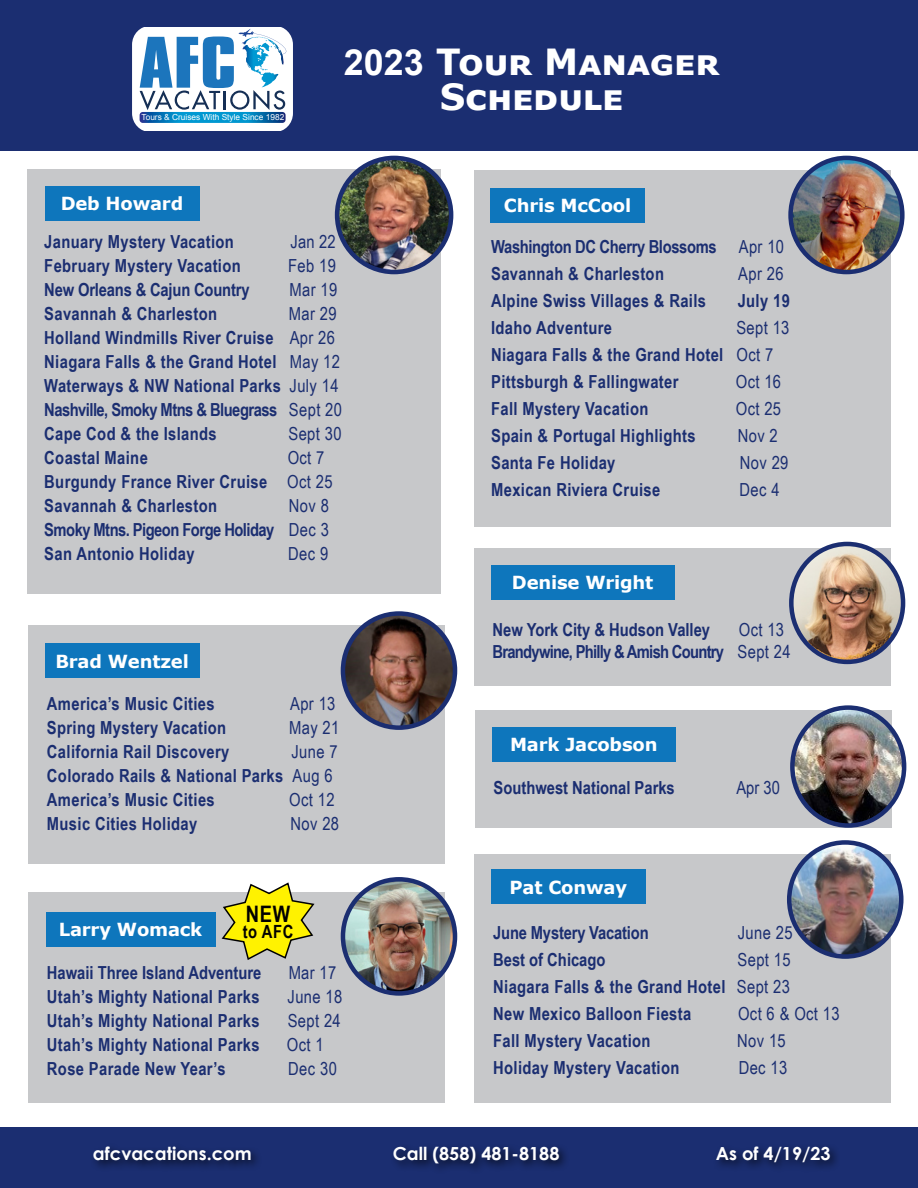
<style>
.page{position:relative;width:918px;height:1188px;background:#fff}
.page>*{position:absolute;margin:0;border:0;box-sizing:border-box;transform-origin:0 0}
.t1{font:700 36px "Verdana";letter-spacing:-.01em;color:#fff}
.t2{font:700 22.65px "Arial Narrow";color:#000}
.t3{font:700 18.15px "Arial Narrow";color:#000}
.t4{font:700 18px/24px "Arial Narrow";letter-spacing:.02em;color:#1b2e71}
.t5{font:18px "Arial Narrow";letter-spacing:.02em;color:#1b2e71}
.t6{font:700 18px "Arial Narrow";color:#1b2e71}
.t7{font:700 18px "Verdana";letter-spacing:-.01em;color:#fff}
.t8{font:700 18px/27px "Arial Narrow";letter-spacing:-.02em;color:#1b2e71}
.t9{font:700 18px "Century Gothic";color:#fff}
.t10{font:700 18px "Arial Narrow";letter-spacing:-.01em;color:#1b2e71}
.t11{font:700 18px/22px "Arial Narrow";letter-spacing:-.04em;color:#1b2e71}
.t12{font:8.4px "Arial";color:#fff}
.s1{font-family:"Arial";color:#1b2e71}
.s2{font-weight:400}
</style>
<div class="page">
<div style="left:0;top:1128px;width:918px;height:60px;background:#1b2e71"></div>
<div style="left:90px;top:1143px;width:751px;height:32px;background:#000;opacity:.75"></div>
<div style="left:27px;top:170px;width:413px;height:424px;background:#c7c8ca"></div>
<div style="left:475px;top:854px;width:416px;height:249px;background:#c7c8ca"></div>
<img style="left:337px;top:158px;width:114px;height:114px;border-radius:57px">
<div style="left:335px;top:156px;width:118px;height:118px;border:4px solid #1b2e71;border-radius:50%"></div>
<img style="left:789px;top:842px;width:110px;height:115px">
<div style="left:787px;top:840px;width:117px;height:119px;border:4px solid #1b2e71;border-radius:50%"></div>
<div style="left:475px;top:170px;width:416px;height:356px;background:#c7c8ca"></div>
<img style="left:791px;top:158px;width:111px;height:114px">
<div style="left:788px;top:156px;width:117px;height:118px;border:4px solid #1b2e71;border-radius:50%"></div>
<div style="left:490px;top:188px;width:155px;height:34px;background:#0e76bc"></div>
<div style="left:45px;top:187px;width:154px;height:34px;background:#0e76bc"></div>
<div style="left:491px;top:870px;width:155px;height:34px;background:#0e76bc"></div>
<div style="left:28px;top:625px;width:417px;height:239px;background:#c7c8ca"></div>
<img style="left:343px;top:615px;width:112px;height:113px">
<div style="left:341px;top:611px;width:116px;height:119px;border:4px solid #1b2e71;border-radius:50%"></div>
<div style="left:45px;top:644px;width:154px;height:34px;background:#0e76bc"></div>
<div style="left:0;top:0;width:918px;height:151px;background:#1b2e71"></div>
<svg style="left:132px;top:27px;width:161px;height:104px"></svg>
<div style="left:28px;top:893px;width:417px;height:210px;background:#c7c8ca"></div>
<div style="left:475px;top:549px;width:416px;height:137px;background:#c7c8ca"></div>
<img style="left:791px;top:544px;width:112px;height:118px">
<div style="left:789px;top:542px;width:116px;height:122px;border:4px solid #1b2e71;border-radius:50%"></div>
<img style="left:343px;top:879px;width:112px;height:113px">
<div style="left:341px;top:877px;width:116px;height:119px;border:4px solid #1b2e71;border-radius:50%"></div>
<div style="left:46px;top:912px;width:169px;height:35px;background:#0e76bc"></div>
<div style="left:491px;top:565px;width:184px;height:34px;background:#0e76bc"></div>
<div style="left:476px;top:711px;width:416px;height:117px;background:#c7c8ca"></div>
<img style="left:792px;top:708px;width:112px;height:118px">
<div style="left:790px;top:705px;width:116px;height:123px;border:4px solid #1b2e71;border-radius:50%"></div>
<div style="left:492px;top:727px;width:184px;height:34px;background:#0e76bc"></div>
<svg style="left:220px;top:882px;width:96px;height:78px"></svg>
<h1 class="t1" style="left:344px;top:37px;width:377px"><span class="s1">2023</span> Tour Manager</h1>
<p class="t12" style="left:142px;top:112px;width:144px">Tours &amp; Cruises With Style Since 1982</p>
<h1 class="t1" style="left:440px;top:71px;width:186px">Schedule</h1>
<p class="t7" style="left:61px;top:191px;width:124px">Deb Howard</p>
<p class="t7" style="left:504px;top:193px;width:129px">Chris McCool</p>
<p class="t4" style="left:44px;top:229px;width:191px">January Mystery Vacation</p>
<p class="t5" style="left:290px;top:229px;width:47px">Jan 22</p>
<p class="t4" style="left:44px;top:253px;width:198px">February Mystery Vacation</p>
<p class="t5" style="left:288px;top:253px;width:49px">Feb 19</p>
<p class="t10" style="left:44px;top:276px;width:207px">New Orleans &amp; Cajun Country</p>
<p class="t5" style="left:290px;top:277px;width:49px">Mar 19</p>
<p class="t4" style="left:44px;top:301px;width:174px">Savannah &amp; Charleston</p>
<p class="t4" style="left:44px;top:301px;width:299px;text-indent:245px"><span class="s2">Mar 29<br></span>Holland Windmills River Cruise <span class="s2">Apr 26<br></span>Niagara Falls &amp; the Grand Hotel <span class="s2">May 12<br></span>Waterways &amp; NW National Parks <span class="s2">July 14<br></span>Nashville, Smoky Mtns &amp; Bluegrass <span class="s2">Sept 20<br></span>Cape Cod &amp; the Islands</p>
<p class="t5" style="left:289px;top:420px;width:55px">Sept 30</p>
<p class="t4" style="left:44px;top:445px;width:290px;text-indent:243px"><span class="s2">Oct 7<br></span>Burgundy France River Cruise <span class="s2">Oct 25<br></span>Savannah &amp; Charleston</p>
<p class="t4" style="left:44px;top:445px;width:105px">Coastal Maine</p>
<p class="t4" style="left:44px;top:493px;width:286px;text-align:justify;text-indent:245px"><span class="s2">Nov 8<br></span>Smoky Mtns. Pigeon Forge Holiday <span class="s2">Dec 3<br></span>San Antonio Holiday</p>
<p class="t5" style="left:288px;top:540px;width:41px">Dec 9</p>
<p class="t7" style="left:55px;top:648px;width:135px">Brad Wentzel</p>
<p class="t4" style="left:47px;top:690px;width:169px">America’s Music Cities</p>
<p class="t5" style="left:290px;top:690px;width:47px">Apr 13</p>
<p class="t4" style="left:47px;top:714px;width:181px">Spring Mystery Vacation</p>
<p class="t5" style="left:289px;top:714px;width:52px">May 21</p>
<p class="t4" style="left:47px;top:738px;width:184px">California Rail Discovery</p>
<p class="t4" style="left:47px;top:738px;width:292px;text-indent:245px"><span class="s2">June 7<br></span>Colorado Rails &amp; National Parks <span class="s2">Aug 6<br></span>America’s Music Cities</p>
<p class="t5" style="left:289px;top:786px;width:47px">Oct 12</p>
<p class="t4" style="left:47px;top:810px;width:152px">Music Cities Holiday</p>
<p class="t5" style="left:291px;top:810px;width:50px">Nov 28</p>
<p class="t7" style="left:59px;top:917px;width:145px">Larry Womack</p>
<p class="t2" style="left:246px;top:897px;width:46px">NEW</p>
<p class="t3" style="left:243px;top:918px;width:52px">to AFC</p>
<p class="t6" style="left:47px;top:959px;width:216px">Hawaii Three Island Adventure</p>
<p class="t5" style="left:289px;top:960px;width:49px">Mar 17</p>
<p class="t4" style="left:47px;top:984px;width:214px">Utah’s Mighty National Parks</p>
<p class="t5" style="left:288px;top:984px;width:56px">June 18</p>
<p class="t4" style="left:47px;top:1008px;width:214px">Utah’s Mighty National Parks</p>
<p class="t5" style="left:288px;top:1008px;width:55px">Sept 24</p>
<p class="t4" style="left:47px;top:1032px;width:214px">Utah’s Mighty National Parks</p>
<p class="t5" style="left:287px;top:1032px;width:38px">Oct 1</p>
<p class="t4" style="left:47px;top:1056px;width:180px">Rose Parade New Year’s</p>
<p class="t5" style="left:288px;top:1056px;width:50px">Dec 30</p>
<p class="t8" style="left:491px;top:232px;width:294px">Washington DC Cherry Blossoms <span class="s2">Apr 10<br></span>Savannah &amp; Charleston</p>
<p class="t5" style="left:738px;top:260px;width:47px">Apr 26</p>
<p class="t4" style="left:491px;top:287px;width:216px">Alpine Swiss Villages &amp; Rails</p>
<p class="t4" style="left:738px;top:287px;width:54px">July 19</p>
<p class="t4" style="left:491px;top:314px;width:122px">Idaho Adventure</p>
<p class="t4" style="left:491px;top:313px;width:300px;line-height:27px;text-indent:245px"><span class="s2">Sept 13<br></span>Niagara Falls &amp; the Grand Hotel <span class="s2">Oct 7<br></span>Pittsburgh &amp; Fallingwater</p>
<p class="t5" style="left:736px;top:368px;width:47px">Oct 16</p>
<p class="t4" style="left:491px;top:395px;width:159px">Fall Mystery Vacation</p>
<p class="t5" style="left:736px;top:395px;width:47px">Oct 25</p>
<p class="t4" style="left:491px;top:422px;width:206px">Spain &amp; Portugal Highlights</p>
<p class="t5" style="left:738px;top:422px;width:41px">Nov 2</p>
<p class="t4" style="left:491px;top:449px;width:126px">Santa Fe Holiday</p>
<p class="t5" style="left:740px;top:449px;width:50px">Nov 29</p>
<p class="t4" style="left:491px;top:476px;width:171px">Mexican Riviera Cruise</p>
<p class="t5" style="left:740px;top:476px;width:41px">Dec 4</p>
<p class="t7" style="left:512px;top:570px;width:143px">Denise Wright</p>
<p class="t11" style="left:493px;top:618px;width:300px;text-indent:246px"><span class="s2">Oct 13<br></span>Brandywine, Philly &amp; Amish Country <span class="s2">Sept 24</span></p>
<p class="t6" style="left:493px;top:616px;width:219px">New York City &amp; Hudson Valley</p>
<p class="t7" style="left:510px;top:732px;width:149px">Mark Jacobson</p>
<p class="t6" style="left:494px;top:774px;width:183px">Southwest National Parks</p>
<p class="t5" style="left:736px;top:774px;width:45px">Apr 30</p>
<p class="t7" style="left:510px;top:874px;width:119px">Pat Conway</p>
<p class="t10" style="left:493px;top:919px;width:157px">June Mystery Vacation</p>
<p class="t5" style="left:738px;top:919px;width:56px">June 25</p>
<p class="t6" style="left:493px;top:946px;width:114px">Best of Chicago</p>
<p class="t4" style="left:493px;top:945px;width:299px;line-height:27px;text-align:justify;text-indent:244px"><span class="s2">Sept 15<br></span>Niagara Falls &amp; the Grand Hotel <span class="s2">Sept 23<br></span>New Mexico Balloon Fiesta</p>
<p class="t5" style="left:738px;top:1000px;width:103px">Oct 6 &amp; Oct 13</p>
<p class="t4" style="left:493px;top:1027px;width:159px">Fall Mystery Vacation</p>
<p class="t5" style="left:737px;top:1027px;width:50px">Nov 15</p>
<p class="t4" style="left:493px;top:1054px;width:188px">Holiday Mystery Vacation</p>
<p class="t5" style="left:739px;top:1054px;width:50px">Dec 13</p>
<p class="t9" style="left:93px;top:1140px;width:160px">afcvacations.com</p>
<p class="t9" style="left:393px;top:1140px;width:168px">Call (858) 481-8188</p>
<p class="t9" style="left:716px;top:1140px;width:116px">As of 4/19/23</p>
</div>
